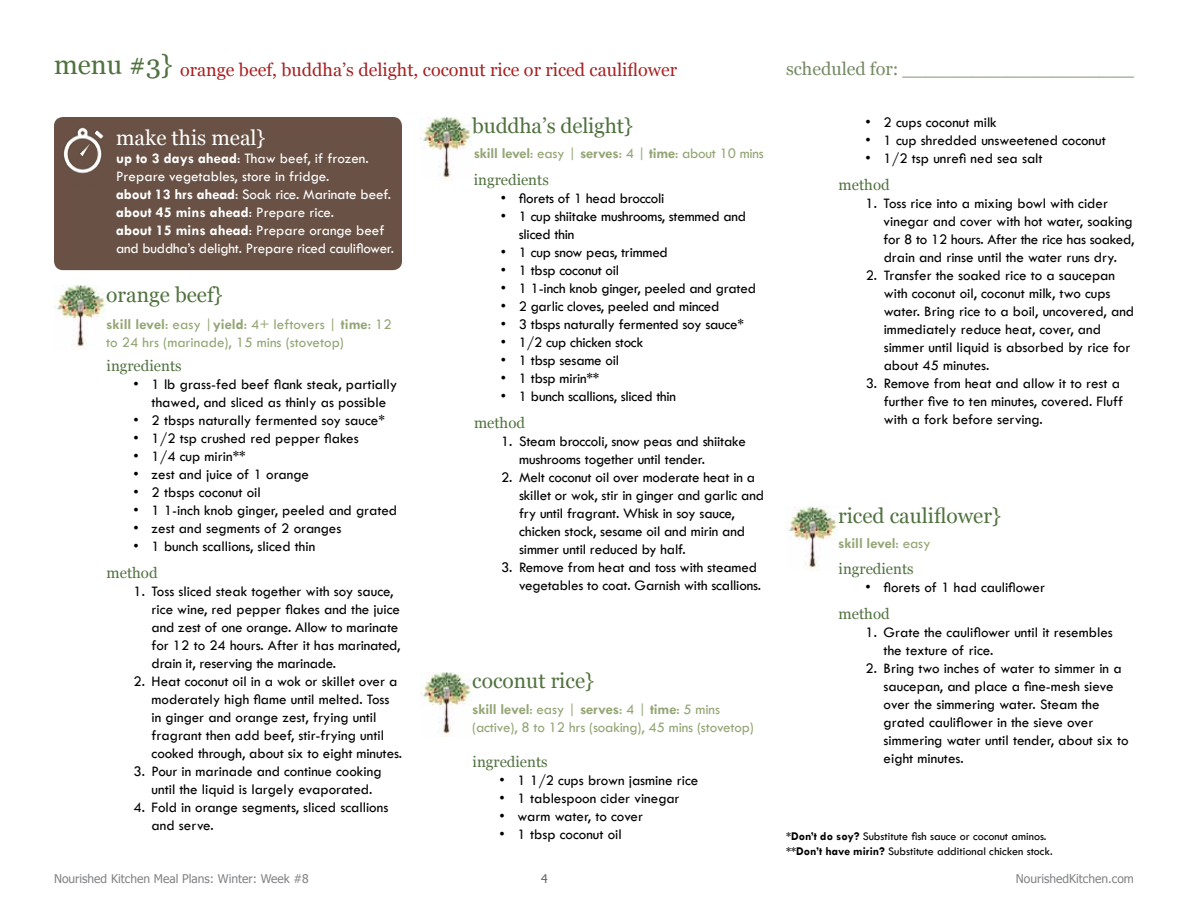
<style>
.page{position:relative;width:1188px;height:918px;background:#fff}
.page>*{position:absolute;margin:0;border:0;box-sizing:border-box;transform-origin:0 0}
.t1{font:27px "Georgia";color:#50723f}
.t2{font:21px "Georgia";color:#50723f}
.t3{font:21px "Georgia";color:#fff}
.t4{font:18px "Georgia";color:#a72123}
.t5{font:18px "Georgia";color:#748a63}
.t6{font:15px/18px "Tw Cen";color:#000}
.t7{font:15px/18px "Tw Cen";letter-spacing:-.01em;color:#fff}
.t8{font:15px/18px "Tw Cen";letter-spacing:-.01em;color:#94a575}
.t9{font:15px "Georgia";color:#50723f}
.t10{font:700 15px "Tw Cen";letter-spacing:-.01em;color:#94a575}
.t11{font:12px/14.4px "Tw Cen";color:#000}
.t12{font:12px "Tahoma";color:#808285}
.t13{font:12px "Tahoma";color:#636466}
.s1{font-weight:700}
.s2{font-weight:400}
</style>
<div class="page">
<img style="left:54px;top:286px;width:52px;height:63px">
<img style="left:420px;top:673px;width:52px;height:63px">
<img style="left:786px;top:507px;width:52px;height:63px">
<div style="left:54px;top:117px;width:348px;height:153px;background:#695245;border-radius:9px"></div>
<img style="left:54px;top:122px;width:50px;height:52px">
<img style="left:420px;top:117px;width:52px;height:64px">
<h1 class="t1" style="left:54px;top:49px;width:120px">menu #3}</h1>
<p class="t5" style="left:786px;top:58px;width:349px">scheduled for: ____________________</p>
<p class="t4" style="left:180px;top:58px;width:499px">orange beef, buddha’s delight, coconut rice or riced cauliflower</p>
<h2 class="t3" style="left:116px;top:125px;width:151px">make this meal}</h2>
<p class="t7" style="left:116px;top:149px;width:279px"><span class="s1">up to 3 days ahead</span>: Thaw beef, if frozen.<br>Prepare vegetables, store in fridge.<br><span class="s1">about 13 hrs ahead</span>: Soak rice. Marinate beef. <span class="s1">about 45 mins ahead</span>: Prepare rice.<br><span class="s1">about 15 mins ahead</span>: Prepare orange beef and buddha’s delight. Prepare riced cauliflower.</p>
<h2 class="t2" style="left:106px;top:282px;width:118px">orange beef}</h2>
<p class="t8" style="left:106px;top:315px;width:287px"><span class="s1">skill level</span>: easy |<span class="s1">yield</span>: 4+ leftovers | <span class="s1">time</span>: 12 to 24 hrs (marinade), 15 mins (stovetop)</p>
<p class="t9" style="left:107px;top:357px;width:77px">ingredients</p>
<p class="t6" style="left:134px;top:376px;width:265px;text-align:center">• 1 lb grass-fed beef flank steak, partially thawed, and sliced as thinly as possible</p>
<p class="t6" style="left:134px;top:412px;width:253px">• 2 tbsps naturally fermented soy sauce*</p>
<p class="t6" style="left:134px;top:430px;width:227px">• 1/2 tsp crushed red pepper flakes</p>
<p class="t6" style="left:134px;top:448px;width:114px">• 1/4 cup mirin**</p>
<p class="t6" style="left:134px;top:466px;width:177px">• zest and juice of 1 orange</p>
<p class="t6" style="left:134px;top:484px;width:129px">• 2 tbsps coconut oil</p>
<p class="t6" style="left:134px;top:502px;width:265px">• 1 1-inch knob ginger, peeled and grated</p>
<p class="t6" style="left:134px;top:520px;width:209px">• zest and segments of 2 oranges</p>
<p class="t6" style="left:134px;top:538px;width:183px">• 1 bunch scallions, sliced thin</p>
<p class="t9" style="left:107px;top:564px;width:53px">method</p>
<p class="t6" style="left:152px;top:583px;width:250px;text-indent:-18px">1. Toss sliced steak together with soy sauce, rice wine, red pepper flakes and the juice and zest of one orange. Allow to marinate for 12 to 24 hours. After it has marinated, drain it, reserving the marinade.</p>
<p class="t6" style="left:152px;top:673px;width:252px;text-indent:-18px">2. Heat coconut oil in a wok or skillet over a moderately high flame until melted. Toss in ginger and orange zest, frying until fragrant then add beef, stir-frying until cooked through, about six to eight minutes.</p>
<p class="t6" style="left:134px;top:763px;width:250px;text-align:center">3. Pour in marinade and continue cooking until the liquid is largely evaporated.</p>
<p class="t6" style="left:152px;top:799px;width:238px;text-indent:-18px">4. Fold in orange segments, sliced scallions and serve.</p>
<h2 class="t2" style="left:472px;top:113px;width:162px">buddha’s delight}</h2>
<p class="t8" style="left:474px;top:144px;width:292px"><span class="s1">skill level</span>: easy | <span class="s1">serves</span>: 4 | <span class="s1">time</span>: about 10 mins</p>
<p class="t9" style="left:474px;top:170px;width:77px">ingredients</p>
<p class="t6" style="left:501px;top:189px;width:165px">• florets of 1 head broccoli</p>
<p class="t6" style="left:519px;top:207px;width:229px;text-indent:-18px">• 1 cup shiitake mushrooms, stemmed and sliced thin</p>
<p class="t6" style="left:501px;top:243px;width:169px">• 1 cup snow peas, trimmed</p>
<p class="t6" style="left:501px;top:261px;width:120px">• 1 tbsp coconut oil</p>
<p class="t6" style="left:501px;top:279px;width:257px">• 1 1-inch knob ginger, peeled and grated</p>
<p class="t6" style="left:501px;top:297px;width:220px">• 2 garlic cloves, peeled and minced</p>
<p class="t6" style="left:501px;top:315px;width:245px">• 3 tbsps naturally fermented soy sauce*</p>
<p class="t6" style="left:501px;top:333px;width:144px">• 1/2 cup chicken stock</p>
<p class="t6" style="left:501px;top:351px;width:120px">• 1 tbsp sesame oil</p>
<p class="t6" style="left:501px;top:369px;width:100px">• 1 tbsp mirin**</p>
<p class="t6" style="left:501px;top:387px;width:177px">• 1 bunch scallions, sliced thin</p>
<p class="t9" style="left:474px;top:413px;width:53px">method</p>
<p class="t6" style="left:519px;top:432px;width:228px;text-indent:-18px">1. Steam broccoli, snow peas and shiitake mushrooms together until tender.</p>
<p class="t6" style="left:519px;top:468px;width:247px;text-indent:-18px">2. Melt coconut oil over moderate heat in a skillet or wok, stir in ginger and garlic and fry until fragrant. Whisk in soy sauce, chicken stock, sesame oil and mirin and simmer until reduced by half.</p>
<p class="t6" style="left:501px;top:558px;width:262px;text-align:right">3. Remove from heat and toss with steamed vegetables to coat. Garnish with scallions.</p>
<h2 class="t2" style="left:472px;top:668px;width:123px">coconut rice}</h2>
<p class="t8" style="left:472px;top:700px;width:283px"><span class="s1">skill level</span>: easy | <span class="s1">serves</span>: 4 | <span class="s1">time</span>: 5 mins (active), 8 to 12 hrs (soaking), 45 mins (stovetop)</p>
<p class="t9" style="left:473px;top:753px;width:77px">ingredients</p>
<p class="t6" style="left:500px;top:771px;width:200px">• 1 1/2 cups brown jasmine rice</p>
<p class="t6" style="left:500px;top:789px;width:181px">• 1 tablespoon cider vinegar</p>
<p class="t6" style="left:500px;top:807px;width:145px">• warm water, to cover</p>
<p class="t6" style="left:500px;top:825px;width:124px">• 1 tbsp coconut oil</p>
<p class="t6" style="left:866px;top:114px;width:133px">• 2 cups coconut milk</p>
<p class="t6" style="left:866px;top:132px;width:242px">• 1 cup shredded unsweetened coconut</p>
<p class="t6" style="left:866px;top:150px;width:178px">• 1/2 tsp unrefi ned sea salt</p>
<p class="t9" style="left:839px;top:176px;width:53px">method</p>
<p class="t6" style="left:884px;top:195px;width:252px;text-indent:-18px">1. Toss rice into a mixing bowl with cider vinegar and cover with hot water, soaking for 8 to 12 hours. After the rice has soaked, drain and rinse until the water runs dry.</p>
<p class="t6" style="left:884px;top:267px;width:252px;text-indent:-18px">2. Transfer the soaked rice to a saucepan with coconut oil, coconut milk, two cups water. Bring rice to a boil, uncovered, and immediately reduce heat, cover, and simmer until liquid is absorbed by rice for about 45 minutes.</p>
<p class="t6" style="left:884px;top:375px;width:241px;text-indent:-18px">3. Remove from heat and allow it to rest a further five to ten minutes, covered. Fluff with a fork before serving.</p>
<h2 class="t2" style="left:838px;top:503px;width:164px">riced cauliflower}</h2>
<p class="t10" style="left:838px;top:534px;width:94px">skill level<span class="s2">: easy</span></p>
<p class="t9" style="left:839px;top:560px;width:77px">ingredients</p>
<p class="t6" style="left:866px;top:579px;width:181px">• florets of 1 had cauliflower</p>
<p class="t9" style="left:839px;top:605px;width:53px">method</p>
<p class="t6" style="left:884px;top:624px;width:231px;text-indent:-18px">1. Grate the cauliflower until it resembles the texture of rice.</p>
<p class="t6" style="left:884px;top:660px;width:246px;text-indent:-18px">2. Bring two inches of water to simmer in a saucepan, and place a fine-mesh sieve over the simmering water. Steam the grated cauliflower in the sieve over simmering water until tender, about six to eight minutes.</p>
<p class="t11" style="left:786px;top:829px;width:268px"><span class="s1">*Don’t do soy?</span> Substitute fish sauce or coconut aminos. <span class="s1">**Don’t have mirin?</span> Substitute additional chicken stock.</p>
<p class="t12" style="left:54px;top:871px;width:256px">Nourished Kitchen Meal Plans: Winter: Week #8</p>
<p class="t13" style="left:541px;top:871px;width:8px">4</p>
<p class="t12" style="left:1016px;top:871px;width:120px">NourishedKitchen.com</p>
</div>
